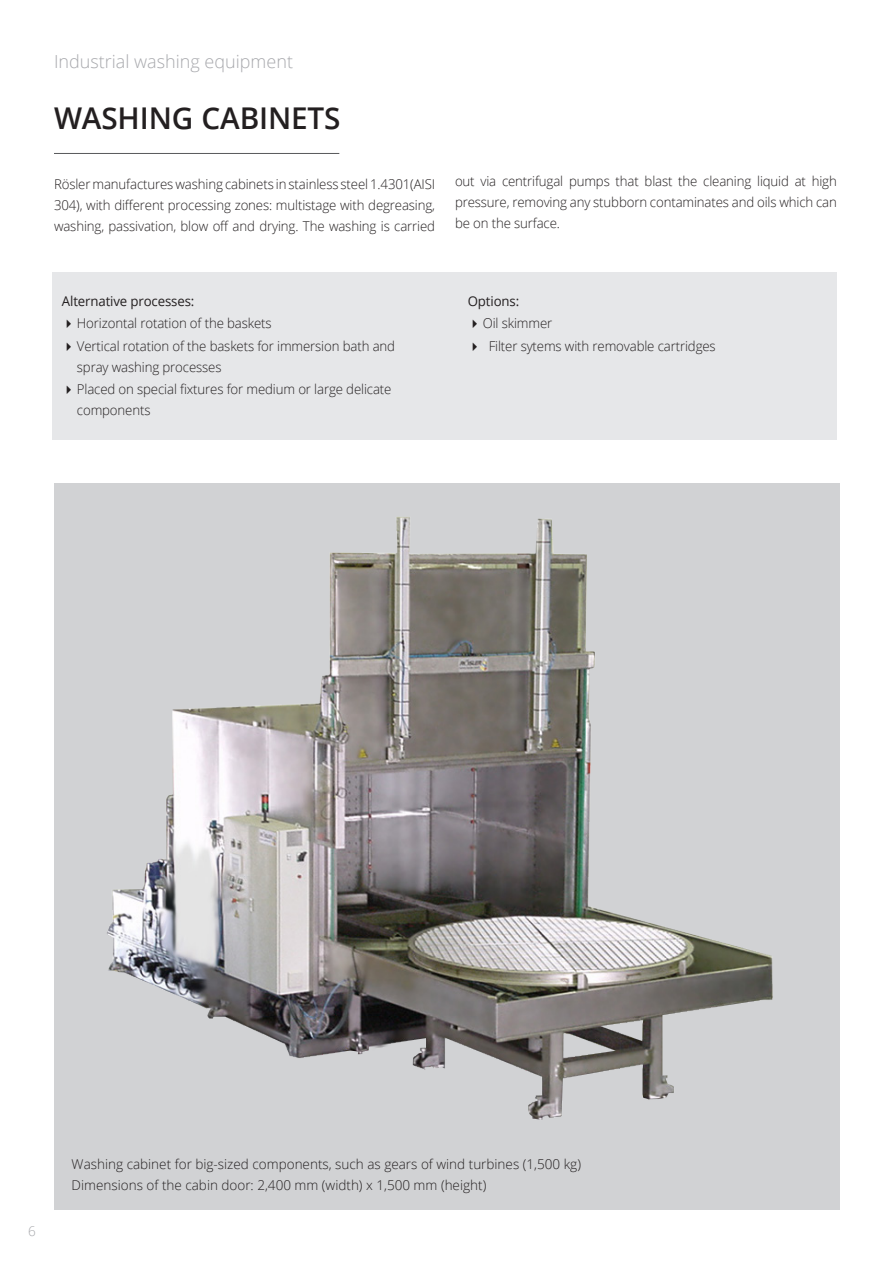
<style>
.page{position:relative;width:893px;height:1263px;background:#fff}
.page>*{position:absolute;margin:0;border:0;box-sizing:border-box;transform-origin:0 0}
.t1{font:600 30px "Open Sans";letter-spacing:-.005em;color:#231f20}
.t2{font:300 18px "Open Sans";color:#a8a9ad}
.t3{font:300 13.5px/21px "Open Sans";letter-spacing:-.01em;color:#231f20;text-align:justify}
.t4{font:13.5px "Open Sans";letter-spacing:-.01em;color:#231f20}
.t5{font:300 13.5px "Open Sans";color:#a8a9ad}
</style>
<div class="page">
<div style="left:52px;top:272px;width:785px;height:167px;background:#e6e7e9"></div>
<div style="left:54px;top:484px;width:786px;height:726px;background:#d1d2d4"></div>
<hr style="left:54px;top:153px;width:285px;height:1px;background:#57585a">
<img style="left:107px;top:517px;width:666px;height:603px">
<h2 class="t2" style="left:54px;top:49px;width:241px">Industrial washing equipment</h2>
<p class="t1" style="left:54px;top:98px;width:288px">WASHING CABINETS</p>
<p class="t3" style="left:54px;top:173px;width:383px">Rösler manufactures washing cabinets in stainless steel 1.4301(AISI 304), with different processing zones: multistage with degreasing, washing, passivation, blow off and drying. The washing is carried</p>
<p class="t3" style="left:455px;top:170px;width:383px">out via centrifugal pumps that blast the cleaning liquid at high pressure, removing any stubborn contaminates and oils which can be on the surface.</p>
<p class="t4" style="left:62px;top:292px;width:134px">Alternative processes:</p>
<p class="t3" style="left:62px;top:313px;width:211px">✔Horizontal rotation of the baskets</p>
<p class="t3" style="left:62px;top:335px;width:335px">✔Vertical rotation of the baskets for immersion bath and</p>
<p class="t3" style="left:77px;top:356px;width:146px">spray washing processes</p>
<p class="t3" style="left:62px;top:379px;width:331px">✔Placed on special fixtures for medium or large delicate</p>
<p class="t3" style="left:77px;top:400px;width:75px">components</p>
<p class="t4" style="left:468px;top:292px;width:53px">Options:</p>
<p class="t3" style="left:468px;top:313px;width:86px">✔Oil skimmer</p>
<p class="t3" style="left:468px;top:335px;width:249px">✔ Filter sytems with removable cartridges</p>
<p class="t5" style="left:28px;top:1222px;width:9px">6</p>
<p class="t3" style="left:72px;top:1153px;width:511px">Washing cabinet for big-sized components, such as gears of wind turbines (1,500 kg)</p>
<p class="t3" style="left:72px;top:1174px;width:416px">Dimensions of the cabin door: 2,400 mm (width) x 1,500 mm (height)</p>
</div>
